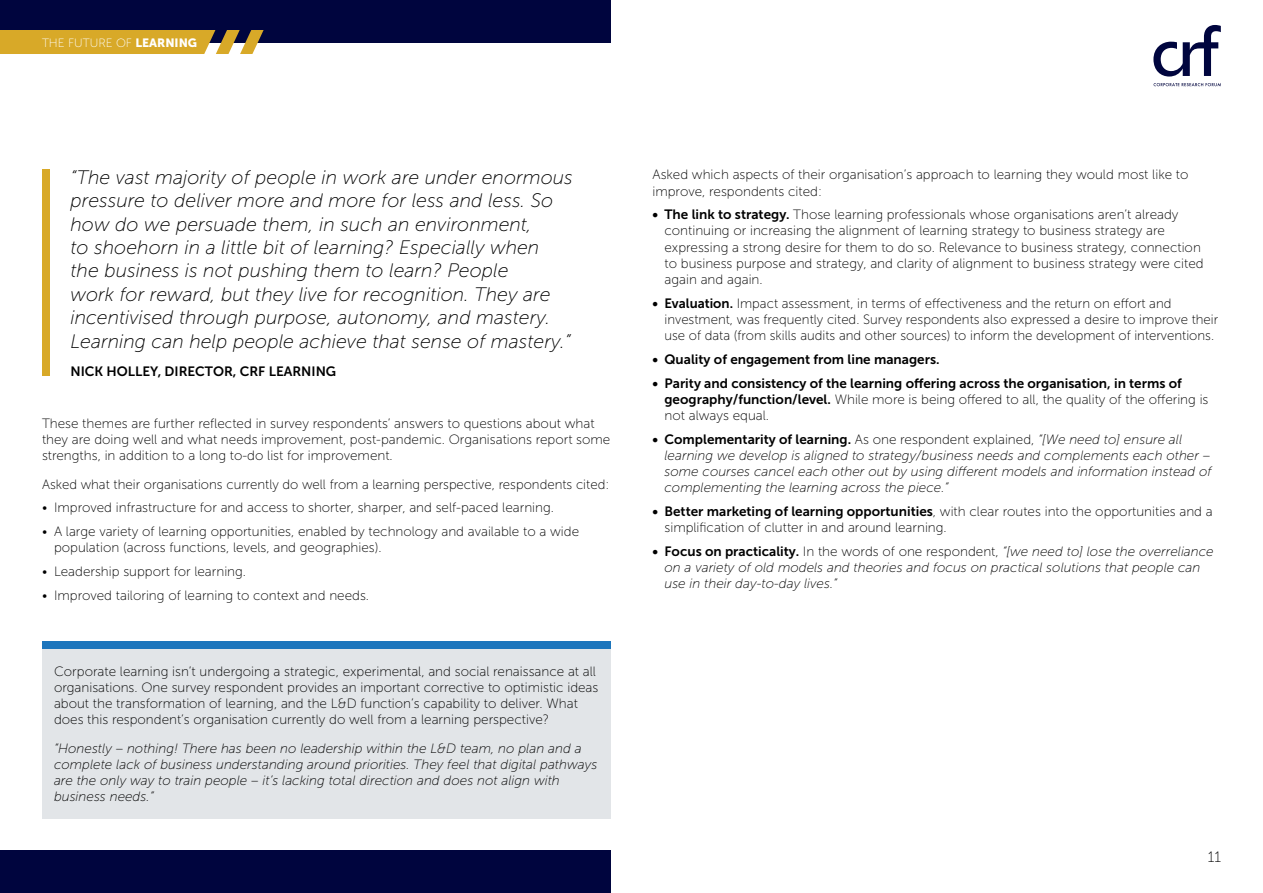
<style>
.page{position:relative;width:1263px;height:893px;background:#fff}
.page>*{position:absolute;margin:0;border:0;box-sizing:border-box;transform-origin:0 0}
.t1{font:italic 19.5px/23.4px "Museo Sans 100";color:#000}
.t2{font:15px "Museo Sans 100";color:#000}
.t3{font:13.5px/16.2px "Museo Sans 100";color:#000}
.t4{font:italic 13.5px/16.2px "Museo Sans 100";color:#000}
.t5{font:13.5px "Museo Sans 700";color:#000}
.t6{font:12px "Museo Sans 100";color:#fff}
.s1{font-family:"Museo Sans 900"}
.s2{font-family:"Museo Sans 700"}
.s3{font-family:"Museo Sans 100"}
.s4{font-family:"Museo Sans 100";font-style:italic}
.s5{font-family:"Museo Sans 700";font-style:normal}
.s6{font-style:normal}
</style>
<div class="page">
<div style="left:0;top:0;width:610px;height:42px;background:#00053e"></div>
<div style="left:0;top:851px;width:610px;height:42px;background:#00053e"></div>
<svg style="left:1153px;top:25px;width:68px;height:52px"></svg>
<svg style="left:1153px;top:83px;width:68px;height:3px"></svg>
<svg style="left:0;top:30px;width:264px;height:24px;background:#cea435"></svg>
<div style="left:42px;top:642px;width:568px;height:177px;background:#e2e5e8"></div>
<div style="left:42px;top:642px;width:568px;height:7px;background:#1c75bc"></div>
<div style="left:42px;top:169px;width:8px;height:207px;background:#d8a928"></div>
<p class="t6" style="left:42px;top:36px;width:157px">THE FUTURE OF <span class="s1">LEARNING</span></p>
<p class="t1" style="left:70px;top:166px;width:504px">“The vast majority of people in work are under enormous pressure to deliver more and more for less and less. So how do we persuade them, in such an environment,<br>to shoehorn in a little bit of learning? Especially when<br>the business is not pushing them to learn? People<br>work for reward, but they live for recognition. They are incentivised through purpose, autonomy, and mastery.<br>Learning can help people achieve that sense of mastery.”</p>
<p class="t5" style="left:70px;top:364px;width:267px">NICK HOLLEY, DIRECTOR, CRF LEARNING</p>
<p class="t3" style="left:42px;top:415px;width:570px">These themes are further reflected in survey respondents’ answers to questions about what they are doing well and what needs improvement, post-pandemic. Organisations report some strengths, in addition to a long to-do list for improvement.</p>
<p class="t3" style="left:42px;top:476px;width:569px">Asked what their organisations currently do well from a learning perspective, respondents cited:</p>
<p class="t3" style="left:42px;top:500px;width:514px">• Improved infrastructure for and access to shorter, sharper, and self-paced learning.</p>
<p class="t3" style="left:54px;top:523px;width:527px;text-indent:-12px">• A large variety of learning opportunities, enabled by technology and available to a wide population (across functions, levels, and geographies).</p>
<p class="t3" style="left:42px;top:563px;width:206px">• Leadership support for learning.</p>
<p class="t3" style="left:42px;top:587px;width:329px">• Improved tailoring of learning to context and needs.</p>
<p class="t3" style="left:54px;top:663px;width:546px">Corporate learning isn’t undergoing a strategic, experimental, and social renaissance at all organisations. One survey respondent provides an important corrective to optimistic ideas about the transformation of learning, and the L&amp;D function’s capability to deliver. What does this respondent’s organisation currently do well from a learning perspective?</p>
<p class="t4" style="left:54px;top:740px;width:545px">“Honestly – nothing! There has been no leadership within the L&amp;D team, no plan and a complete lack of business understanding around priorities. They feel that digital pathways are the only way to train people – it’s lacking total direction and does not align with business needs.”</p>
<p class="t3" style="left:652px;top:167px;width:537px">Asked which aspects of their organisation’s approach to learning they would most like to improve, respondents cited:</p>
<p class="t3" style="left:664px;top:207px;width:541px;text-indent:-12px"><span class="s2">• The link to strategy.</span> Those learning professionals whose organisations aren’t already continuing or increasing the alignment of learning strategy to business strategy are expressing a strong desire for them to do so. Relevance to business strategy, connection to business purpose and strategy, and clarity of alignment to business strategy were cited again and again.</p>
<p class="t3" style="left:664px;top:295px;width:555px;text-indent:-12px"><span class="s2">• Evaluation.</span> Impact assessment, in terms of effectiveness and the return on effort and investment, was frequently cited. Survey respondents also expressed a desire to improve their use of data (from skills audits and other sources) to inform the development of interventions.</p>
<p class="t5" style="left:652px;top:352px;width:289px">• Quality of engagement from line managers.</p>
<p class="t5" style="left:652px;top:375px;width:531px">• Parity and consistency of the learning offering across the organisation, in terms of</p>
<p class="t3" style="left:664px;top:391px;width:545px"><span class="s2">geography/function/level.</span> While more is being offered to all, the quality of the offering is not always equal.</p>
<p class="t5" style="left:652px;top:431px;width:531px">• Complementarity of learning. <span class="s3">As one respondent explained,</span> <span class="s4">“[We need to] ensure all</span></p>
<p class="t4" style="left:664px;top:447px;width:549px;text-align:justify">learning we develop is aligned to strategy/business needs and complements each other – some courses cancel each other out by using different models and information instead of complementing the learning across the piece.”</p>
<p class="t3" style="left:664px;top:503px;width:550px;text-indent:-12px"><span class="s2">• Better marketing of learning opportunities</span>, with clear routes into the opportunities and a simplification of clutter in and around learning.</p>
<p class="t4" style="left:664px;top:543px;width:551px;text-indent:-12px"><span class="s5">• Focus on practicality.</span> <span class="s6">In the words of one respondent,</span> “[we need to] lose the overreliance on a variety of old models and theories and focus on practical solutions that people can use in their day-to-day lives.”</p>
<p class="t2" style="left:1208px;top:849px;width:15px">11</p>
</div>
